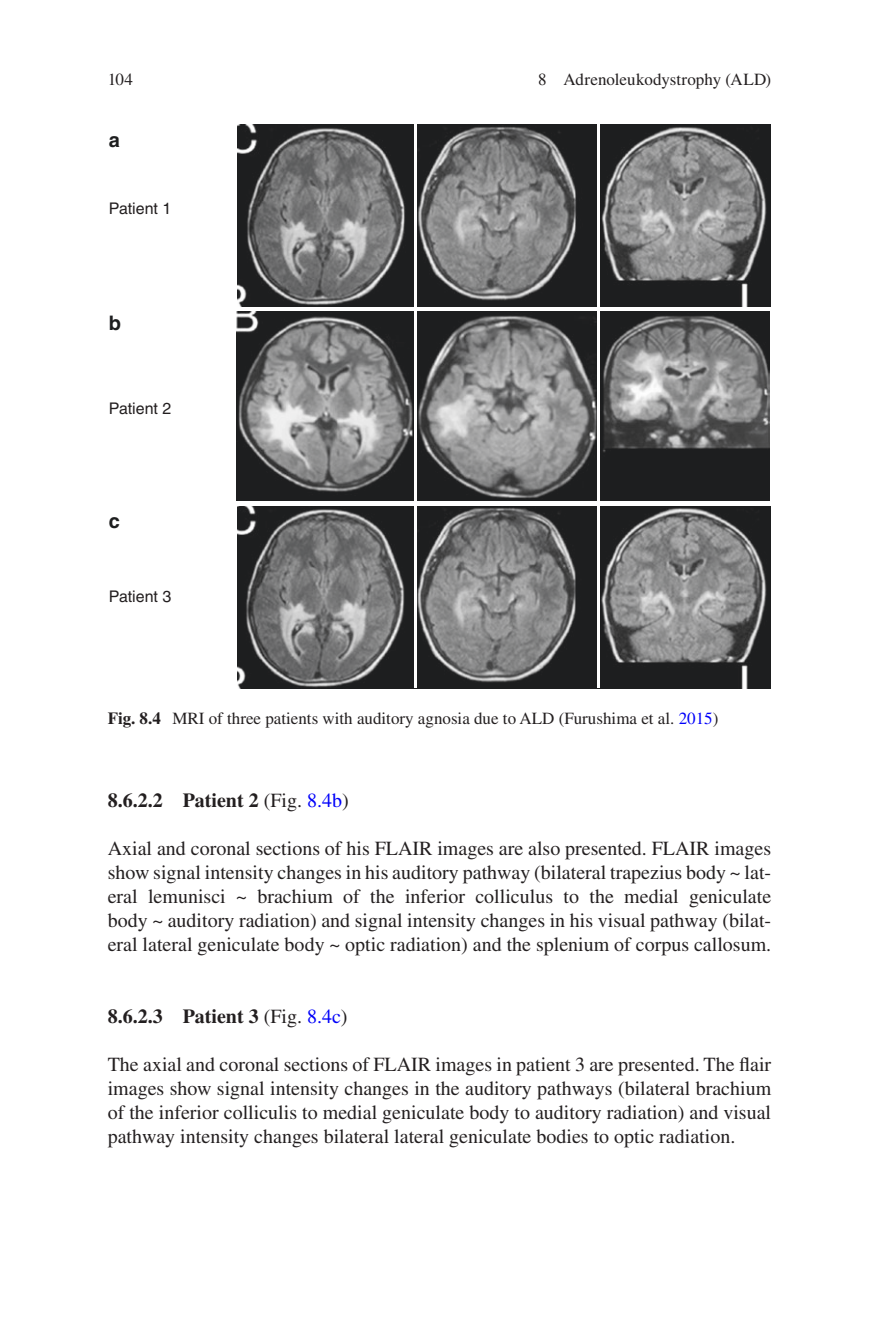
<style>
.page{position:relative;width:879px;height:1333px;background:#fff}
.page>*{position:absolute;margin:0;border:0;box-sizing:border-box;transform-origin:0 0}
.t1{font:20px/24px "Times LT Std";color:#231f20;text-align:justify}
.t2{font:700 20px "Times LT Std";color:#231f20}
.t3{font:20px "Helvetica Bold 2";color:#1d1e1f}
.t4{font:17px "Times LT Std";color:#231f20}
.t5{font:17px "Times LT Std Roman 2";color:#231f20}
.t6{font:16px "Helvetica 3";color:#231f20}
.s1{font-weight:700}
.s2{color:#0000fa}
.s3{font-weight:400}
.s4{font-weight:400;color:#0000fa}
</style>
<div class="page">
<img style="left:237px;top:124px;width:533px;height:182px">
<img style="left:237px;top:506px;width:533px;height:182px">
<img style="left:236px;top:312px;width:533px;height:188px">
<hr style="left:414px;top:124px;width:2px;height:564px;background:#fff">
<hr style="left:597px;top:124px;width:3px;height:564px;background:#fff">
<p class="t4" style="left:108px;top:70px;width:27px">104</p>
<p class="t3" style="left:109px;top:128px;width:13px">a</p>
<p class="t6" style="left:109px;top:199px;width:64px">Patient 1</p>
<p class="t3" style="left:109px;top:310px;width:14px">b</p>
<p class="t6" style="left:109px;top:399px;width:64px">Patient 2</p>
<p class="t3" style="left:109px;top:508px;width:13px">c</p>
<p class="t6" style="left:109px;top:587px;width:64px">Patient 3</p>
<p class="t5" style="left:538px;top:70px;width:235px">8 Adrenoleukodystrophy (ALD)</p>
<p class="t4" style="left:108px;top:708px;width:612px"><span class="s1">Fig. 8.4</span> MRI of three patients with auditory agnosia due to ALD (Furushima et al. <span class="s2">2015</span>)</p>
<p class="t2" style="left:108px;top:788px;width:242px">8.6.2.2 Patient 2 <span class="s3">(Fig.</span> <span class="s4">8.4b</span><span class="s3">)</span></p>
<p class="t1" style="left:108px;top:836px;width:665px">Axial and coronal sections of his FLAIR images are also presented. FLAIR images show signal intensity changes in his auditory pathway (bilateral trapezius body ~ lat&shy;eral lemunisci ~ brachium of the inferior colliculus to the medial geniculate body ~ auditory radiation) and signal intensity changes in his visual pathway (bilat&shy;eral lateral geniculate body ~ optic radiation) and the splenium of corpus callosum.</p>
<p class="t2" style="left:108px;top:1004px;width:241px">8.6.2.3 Patient 3 <span class="s3">(Fig.</span> <span class="s4">8.4c</span><span class="s3">)</span></p>
<p class="t1" style="left:108px;top:1052px;width:665px">The axial and coronal sections of FLAIR images in patient 3 are presented. The flair images show signal intensity changes in the auditory pathways (bilateral brachium of the inferior colliculis to medial geniculate body to auditory radiation) and visual pathway intensity changes bilateral lateral geniculate bodies to optic radiation.</p>
</div>
